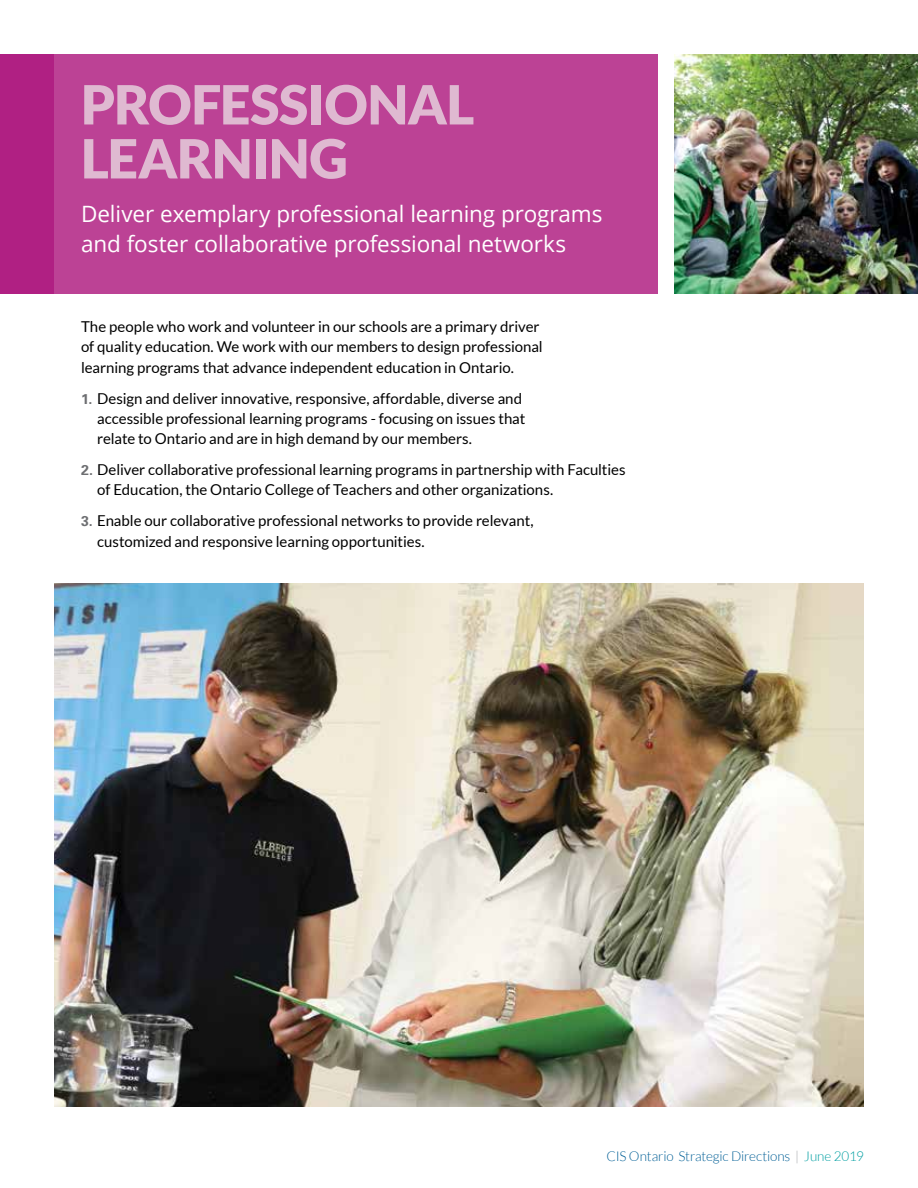
<style>
.page{position:relative;width:918px;height:1188px;background:#fff}
.page>*{position:absolute;margin:0;border:0;box-sizing:border-box;transform-origin:0 0}
.t1{font:900 54px/54px "Lato";letter-spacing:-.01em;color:#dfb9d1}
.t2{font:22.5px/30px "Open Sans";letter-spacing:-.005em;color:#fff}
.t3{font:15px/20.2px "Lato";color:#000}
.t4{font:300 13.5px "Lato";letter-spacing:-.01em;color:#005f96}
.s1{font-family:"Univers";font-weight:700;font-size:14.25px;color:#6d6e71}
.s2{color:#a7a9ac}
.s3{color:#009fa2}
</style>
<div class="page">
<div style="left:54px;top:54px;width:603px;height:239px;background:#bc4295"></div>
<img style="left:675px;top:54px;width:243px;height:239px">
<div style="left:0;top:54px;width:54px;height:239px;background:#b02083"></div>
<img style="left:54px;top:583px;width:810px;height:524px">
<h1 class="t1" style="left:81px;top:77px;width:395px">PROFESSIONAL<br>LEARNING</h1>
<h2 class="t2" style="left:81px;top:198px;width:523px">Deliver exemplary professional learning programs and foster collaborative professional networks</h2>
<p class="t3" style="left:81px;top:316px;width:463px">The people who work and volunteer in our schools are a primary driver of quality education. We work with our members to design professional learning programs that advance independent education in Ontario.</p>
<p class="t3" style="left:97px;top:388px;width:430px;text-indent:-16px"><span class="s1">1.</span> Design and deliver innovative, responsive, affordable, diverse and accessible professional learning programs - focusing on issues that relate to Ontario and are in high demand by our members.</p>
<p class="t3" style="left:97px;top:460px;width:530px;text-indent:-16px"><span class="s1">2.</span> Deliver collaborative professional learning programs in partnership with Faculties of Education, the Ontario College of Teachers and other organizations.</p>
<p class="t3" style="left:97px;top:511px;width:438px;text-indent:-16px"><span class="s1">3.</span> Enable our collaborative professional networks to provide relevant, customized and responsive learning opportunities.</p>
<p class="t4" style="left:607px;top:1149px;width:259px">CIS Ontario Strategic Directions <span class="s2">|</span> <span class="s3">June 2019</span></p>
</div>
